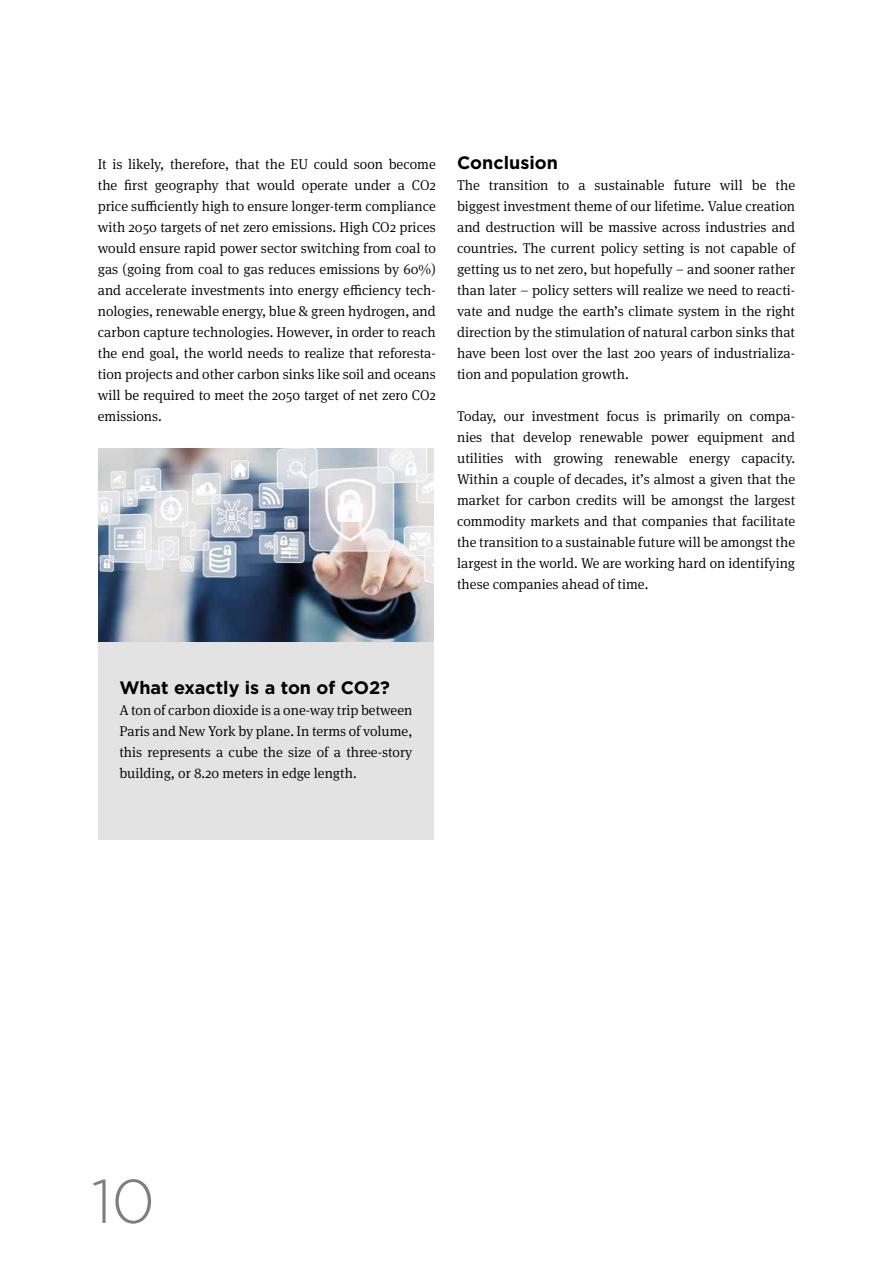
<style>
.page{position:relative;width:893px;height:1263px;background:#fff}
.page>*{position:absolute;margin:0;border:0;box-sizing:border-box;transform-origin:0 0}
.t1{font:300 61.5px "Gotham";color:#7e7e7d}
.t2{font:700 18px "Gotham";color:#000}
.t3{font:300 14.25px/21px "Meta Serif Pro";color:#000;text-align:justify}
</style>
<div class="page">
<div style="left:98px;top:641px;width:336px;height:199px;background:#e3e3e3"></div>
<img style="left:98px;top:449px;width:336px;height:192px">
<p class="t3" style="left:98px;top:153px;width:340px">It is likely, therefore, that the EU could soon become the first geography that would operate under a CO2 price sufficiently high to ensure longer-term compliance with 2050 targets of net zero emissions. High CO2 prices would ensure rapid power sector switching from coal to gas (going from coal to gas reduces emissions by 60%) and accelerate investments into energy efficiency tech&shy;nologies, renewable energy, blue &amp; green hydrogen, and carbon capture technologies. However, in order to reach the end goal, the world needs to realize that reforesta&shy;tion projects and other carbon sinks like soil and oceans will be required to meet the 2050 target of net zero CO2 emissions.</p>
<p class="t2" style="left:457px;top:151px;width:102px">Conclusion</p>
<p class="t3" style="left:457px;top:174px;width:340px">The transition to a sustainable future will be the biggest investment theme of our lifetime. Value creation and destruction will be massive across industries and countries. The current policy setting is not capable of getting us to net zero, but hopefully – and sooner rather than later – policy setters will realize we need to reacti&shy;vate and nudge the earth’s climate system in the right direction by the stimulation of natural carbon sinks that have been lost over the last 200 years of industrializa&shy;tion and population growth.</p>
<p class="t3" style="left:457px;top:405px;width:340px">Today, our investment focus is primarily on compa&shy;nies that develop renewable power equipment and utilities with growing renewable energy capacity.<br>Within a couple of decades, it’s almost a given that the market for carbon credits will be amongst the largest commodity markets and that companies that facilitate the transition to a sustainable future will be amongst the largest in the world. We are working hard on identifying these companies ahead of time.</p>
<p class="t2" style="left:119px;top:676px;width:272px">What exactly is a ton of CO2?</p>
<p class="t3" style="left:119px;top:699px;width:295px">A ton of carbon dioxide is a one-way trip between Paris and New York by plane. In terms of volume, this represents a cube the size of a three-story building, or 8.20 meters in edge length.</p>
<h1 class="t1" style="left:91px;top:1162px;width:65px">10</h1>
</div>
